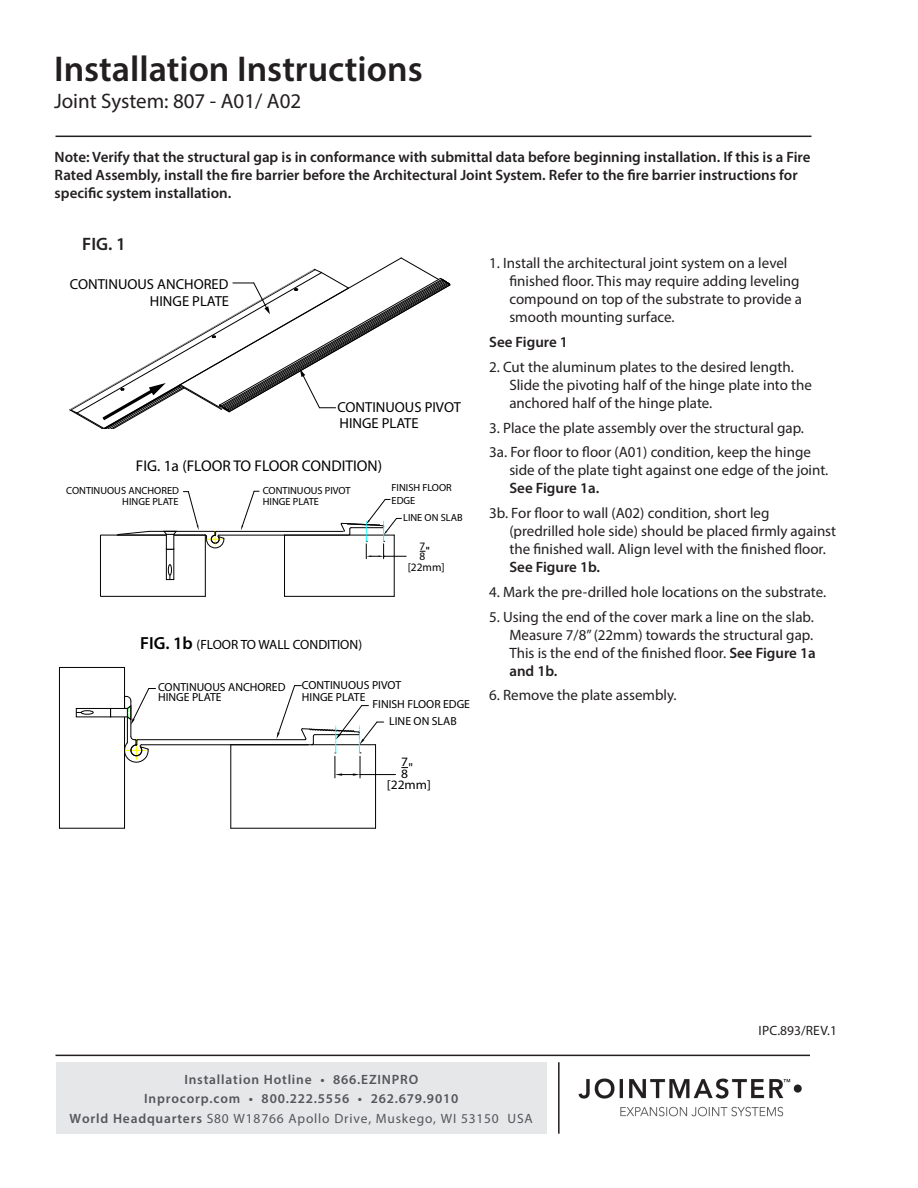
<style>
.page{position:relative;width:918px;height:1188px;background:#fff}
.page>*{position:absolute;margin:0;border:0;box-sizing:border-box;transform-origin:0 0}
.Installation_Instruc{font:600 36px "Myriad Pro";color:#231f20}
.Installation_Instruc-2{font:21px "Myriad Pro";color:#231f20}
.Installation_Instruc-3{font:600 18px "Myriad Pro";color:#231f20}
.t1{font:15.6px "Myriad Pro";color:#000}
.Installation_Instruc-4{font:15px/18px "Myriad Pro";color:#231f20}
.Installation_Instruc-5{font:600 15px/18px "Myriad Pro";color:#231f20}
.t2{font:14.55px/16.8px "Myriad Pro";color:#000;text-align:right}
.t3{font:600 13.5px/19.5px "Myriad Pro";letter-spacing:.06em;color:#555659;text-align:center}
.ISO{font:13.5px "Myriad Pro";letter-spacing:.02em;color:#231f20}
.t4{font:13.35px "Myriad Pro";color:#000}
.t5{font:12.9px/11.9px "Myriad Pro";color:#000;scale:1.05 1}
.t6{font:11.7px/16.4px "Myriad Pro";color:#000}
.t7{font:11.4px/10.5px "Myriad Pro";color:#000}
.t8{font:10.35px/12.5px "Myriad Pro";color:#000}
.s1{font-family:"Arial"}
.s2{font-weight:600;font-size:17.55px}
.s3{font-weight:600}
.s4{font-weight:400}
</style>
<div class="page">
<hr style="left:56px;top:1055px;width:754px;height:1px;background:#231f20">
<hr style="left:55px;top:136px;width:757px;height:1px;background:#231f20">
<div style="left:57px;top:1063px;width:490px;height:71px;background:#e6e7e9"></div>
<img style="left:578px;top:1078px;width:224px;height:39px">
<hr style="left:558px;top:1062px;width:2px;height:72px;background:#231f20">
<svg style="left:69px;top:257px;width:382px;height:173px"></svg>
<hr style="left:231px;top:828px;width:145px;height:1px;background:#000">
<hr style="left:230px;top:745px;width:1px;height:83px;background:#000">
<hr style="left:138px;top:739px;width:167px;height:1px;background:#000">
<hr style="left:141px;top:744px;width:167px;height:1px;background:#000">
<hr style="left:124px;top:667px;width:1px;height:161px;background:#000">
<hr style="left:127px;top:713px;width:1px;height:30px;background:#000">
<hr style="left:131px;top:701px;width:1px;height:35px;background:#000">
<svg style="left:125px;top:736px;width:24px;height:27px"></svg>
<div style="left:76px;top:708px;width:35px;height:9px;border:1px solid #000"></div>
<div style="left:110px;top:708px;width:18px;height:9px;border:1px solid #000"></div>
<div style="left:81px;top:710px;width:12px;height:4px;border:1px solid #000;border-radius:50%"></div>
<svg style="left:76px;top:711px;width:17px;height:3px"></svg>
<hr style="left:375px;top:745px;width:1px;height:83px;background:#000">
<hr style="left:360px;top:774px;width:36px;height:1px;background:#000">
<hr style="left:59px;top:828px;width:66px;height:1px;background:#000">
<hr style="left:59px;top:667px;width:1px;height:161px;background:#000">
<hr style="left:59px;top:667px;width:66px;height:1px;background:#000">
<svg style="left:124px;top:688px;width:32px;height:37px"></svg>
<svg style="left:276px;top:685px;width:108px;height:93px"></svg>
<hr style="left:205px;top:535px;width:1px;height:61px;background:#000">
<hr style="left:101px;top:596px;width:104px;height:1px;background:#000">
<hr style="left:285px;top:596px;width:109px;height:1px;background:#000">
<hr style="left:101px;top:535px;width:104px;height:1px;background:#000">
<hr style="left:284px;top:535px;width:1px;height:61px;background:#000">
<hr style="left:149px;top:531px;width:65px;height:1px;background:#000">
<svg style="left:118px;top:531px;width:32px;height:5px"></svg>
<hr style="left:216px;top:531px;width:127px;height:1px;background:#000">
<hr style="left:219px;top:535px;width:129px;height:1px;background:#000">
<svg style="left:205px;top:531px;width:19px;height:17px"></svg>
<div style="left:166px;top:549px;width:8px;height:31px;border:1px solid #000"></div>
<div style="left:166px;top:534px;width:8px;height:15px;border:1px solid #000"></div>
<div style="left:168px;top:564px;width:4px;height:11px;border:1px solid #000;border-radius:50%"></div>
<svg style="left:168px;top:565px;width:3px;height:15px"></svg>
<svg style="left:163px;top:531px;width:14px;height:4px"></svg>
<hr style="left:394px;top:535px;width:1px;height:61px;background:#000">
<hr style="left:100px;top:535px;width:1px;height:61px;background:#000">
<svg style="left:183px;top:491px;width:16px;height:39px"></svg>
<svg style="left:241px;top:491px;width:18px;height:39px"></svg>
<svg style="left:341px;top:499px;width:65px;height:60px"></svg>
<p class="Installation_Instruc" style="left:54px;top:46px;width:370px">Installation Instructions</p>
<p class="Installation_Instruc-2" style="left:54px;top:88px;width:249px">Joint System: 807 - A01/ A02</p>
<p class="Installation_Instruc-5" style="left:55px;top:148px;width:757px">Note: Verify that the structural gap is in conformance with submittal data before beginning installation. If this is a Fire<br>Rated Assembly, install the fire barrier before the Architectural Joint System. Refer to the fire barrier instructions for specific system installation.</p>
<p class="Installation_Instruc-3" style="left:82px;top:232px;width:45px">FIG. 1</p>
<p class="t2" style="left:70px;top:275px;width:161px">CONTINUOUS ANCHORED<br>HINGE PLATE</p>
<p class="t2" style="left:337px;top:399px;width:125px;line-height:15.6px;text-align:left">CONTINUOUS PIVOT<br>HINGE PLATE</p>
<p class="t1" style="left:136px;top:456px;width:248px">FIG. 1a (FLOOR TO FLOOR CONDITION)</p>
<p class="t8" style="left:66px;top:485px;width:114px;line-height:10.9px;text-align:right">CONTINUOUS ANCHORED<br>HINGE PLATE</p>
<p class="t8" style="left:263px;top:485px;width:89px;line-height:11.4px">CONTINUOUS PIVOT<br>HINGE PLATE</p>
<p class="t8" style="left:392px;top:481px;width:62px">FINISH FLOOR<br>EDGE</p>
<p class="t8" style="left:403px;top:511px;width:61px">LINE ON SLAB</p>
<p class="t7" style="left:420px;top:541px;width:7px">7<br>8</p>
<p class="t7" style="left:408px;top:543px;width:38px;line-height:15.5px;text-align:center"><span class="s1">" </span>[22mm]</p>
<p class="t4" style="left:140px;top:636px;width:224px"><span class="s2">FIG. 1b</span> (FLOOR TO WALL CONDITION)</p>
<p class="t6" style="left:158px;top:682px;width:129px;line-height:10.1px">CONTINUOUS ANCHORED<br>HINGE PLATE</p>
<p class="t6" style="left:302px;top:679px;width:101px;line-height:11.4px">CONTINUOUS PIVOT<br>HINGE PLATE</p>
<p class="t6" style="left:372px;top:696px;width:99px;text-align:center">FINISH FLOOR EDGE<br>LINE ON SLAB</p>
<p class="t5" style="left:401px;top:756px;width:8px">7<br>8</p>
<p class="t5" style="left:387px;top:759px;width:43px;line-height:17.5px;text-align:center">" [22mm]</p>
<p class="Installation_Instruc-4" style="left:509px;top:254px;width:294px;text-indent:-20px">1. Install the architectural joint system on a level finished floor. This may require adding leveling compound on top of the substrate to provide a smooth mounting surface.</p>
<p class="Installation_Instruc-5" style="left:489px;top:333px;width:80px">See Figure 1</p>
<p class="Installation_Instruc-4" style="left:509px;top:358px;width:304px;text-indent:-20px">2. Cut the aluminum plates to the desired length.<br>Slide the pivoting half of the hinge plate into the anchored half of the hinge plate.</p>
<p class="Installation_Instruc-4" style="left:489px;top:418px;width:316px">3. Place the plate assembly over the structural gap.</p>
<p class="Installation_Instruc-4" style="left:509px;top:443px;width:320px;text-indent:-20px">3a. For floor to floor (A01) condition, keep the hinge side of the plate tight against one edge of the joint.<br><span class="s3">See Figure 1a.</span></p>
<p class="Installation_Instruc-4" style="left:509px;top:504px;width:328px;text-indent:-20px">3b. For floor to wall (A02) condition, short leg (predrilled hole side) should be placed firmly against the finished wall. Align level with the finished floor.<br><span class="s3">See Figure 1b.</span></p>
<p class="Installation_Instruc-4" style="left:489px;top:583px;width:339px">4. Mark the pre-drilled hole locations on the substrate.</p>
<p class="Installation_Instruc-4" style="left:509px;top:607px;width:308px;text-indent:-20px">5. Using the end of the cover mark a line on the slab.<br>Measure 7/8” (22mm) towards the structural gap.<br>This is the end of the finished floor. <span class="s3">See Figure 1a and 1b.</span></p>
<p class="Installation_Instruc-4" style="left:489px;top:686px;width:189px">6. Remove the plate assembly.</p>
<p class="ISO" style="left:759px;top:1022px;width:80px">IPC.893/REV.1</p>
<p class="t3" style="left:70px;top:1069px;width:465px">Installation Hotline • 866.EZINPRO<br>Inprocorp.com • 800.222.5556 • 262.679.9010<br>World Headquarters <span class="s4">S80 W18766 Apollo Drive, Muskego, WI 53150 USA</span></p>
</div>
